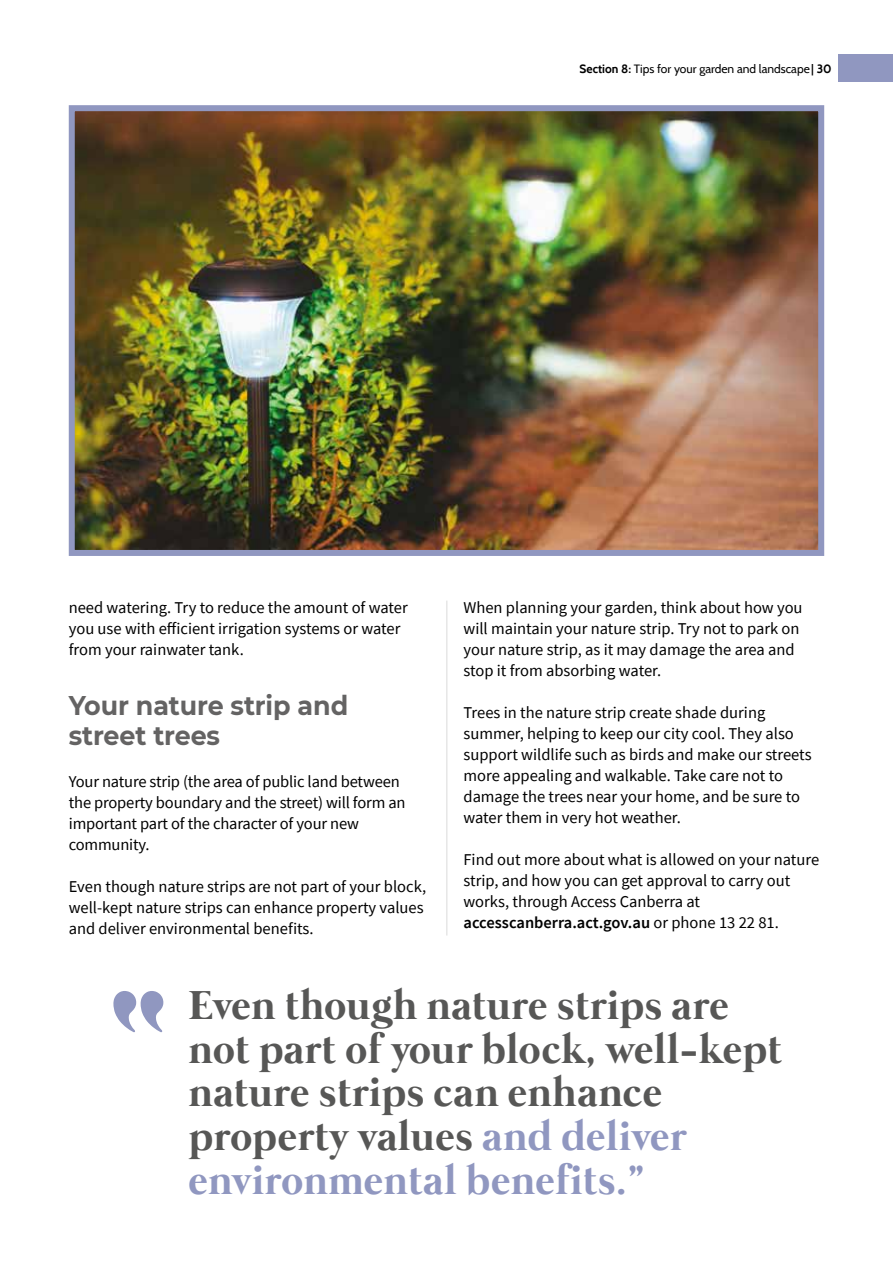
<style>
.page{position:relative;width:893px;height:1263px;background:#fff}
.page>*{position:absolute;margin:0;border:0;box-sizing:border-box;transform-origin:0 0}
.t1{font:700 159.75px "Mermaid";color:#9097c0}
.t2{font:700 41.55px/43.8px "Mermaid";letter-spacing:.02em;color:#575756}
.t3{font:700 27px/30px "Montserrat";letter-spacing:-.005em;color:#646363;scale:.94 1}
.t4{font:16.5px/21px "Source Sans Pro";color:#000}
.t5{font:12px "Cabin";color:#000}
.s1{font-weight:700}
.s2{font-weight:600}
.s3{color:#9097c0}
</style>
<div class="page">
<img style="left:76px;top:112px;width:741px;height:437px">
<div style="left:69px;top:105px;width:755px;height:451px;border:6px solid #9097c0"></div>
<div style="left:839px;top:54px;width:54px;height:27px;background:#9097c0"></div>
<hr style="left:446px;top:601px;width:1px;height:334px;background:#dadada">
<p class="t5" style="left:579px;top:61px;width:254px"><span class="s1">Section 8:</span> Tips for your garden and landscape<span class="s1">| 30</span></p>
<p class="t4" style="left:69px;top:597px;width:340px">need watering. Try to reduce the amount of water you use with efficient irrigation systems or water from your rainwater tank.</p>
<h3 class="t3" style="left:69px;top:689px;width:299px">Your nature strip and street trees</h3>
<p class="t4" style="left:69px;top:771px;width:338px">Your nature strip (the area of public land between the property boundary and the street) will form an important part of the character of your new community.</p>
<p class="t4" style="left:69px;top:876px;width:359px">Even though nature strips are not part of your block, well-kept nature strips can enhance property values and deliver environmental benefits.</p>
<p class="t4" style="left:463px;top:597px;width:341px">When planning your garden, think about how you will maintain your nature strip. Try not to park on your nature strip, as it may damage the area and stop it from absorbing water.</p>
<p class="t4" style="left:463px;top:702px;width:350px">Trees in the nature strip create shade during summer, helping to keep our city cool. They also support wildlife such as birds and make our streets more appealing and walkable. Take care not to damage the trees near your home, and be sure to water them in very hot weather.</p>
<p class="t4" style="left:463px;top:849px;width:357px">Find out more about what is allowed on your nature strip, and how you can get approval to carry out works, through Access Canberra at <span class="s2">accesscanberra.act.gov.au</span> or phone 13 22 81.</p>
<h1 class="t1" style="left:105px;top:957px;width:69px">“</h1>
<h2 class="t2" style="left:189px;top:986px;width:594px">Even though nature strips are not part of your block, well-kept nature strips can enhance property values <span class="s3">and deliver environmental benefits.”</span></h2>
</div>
